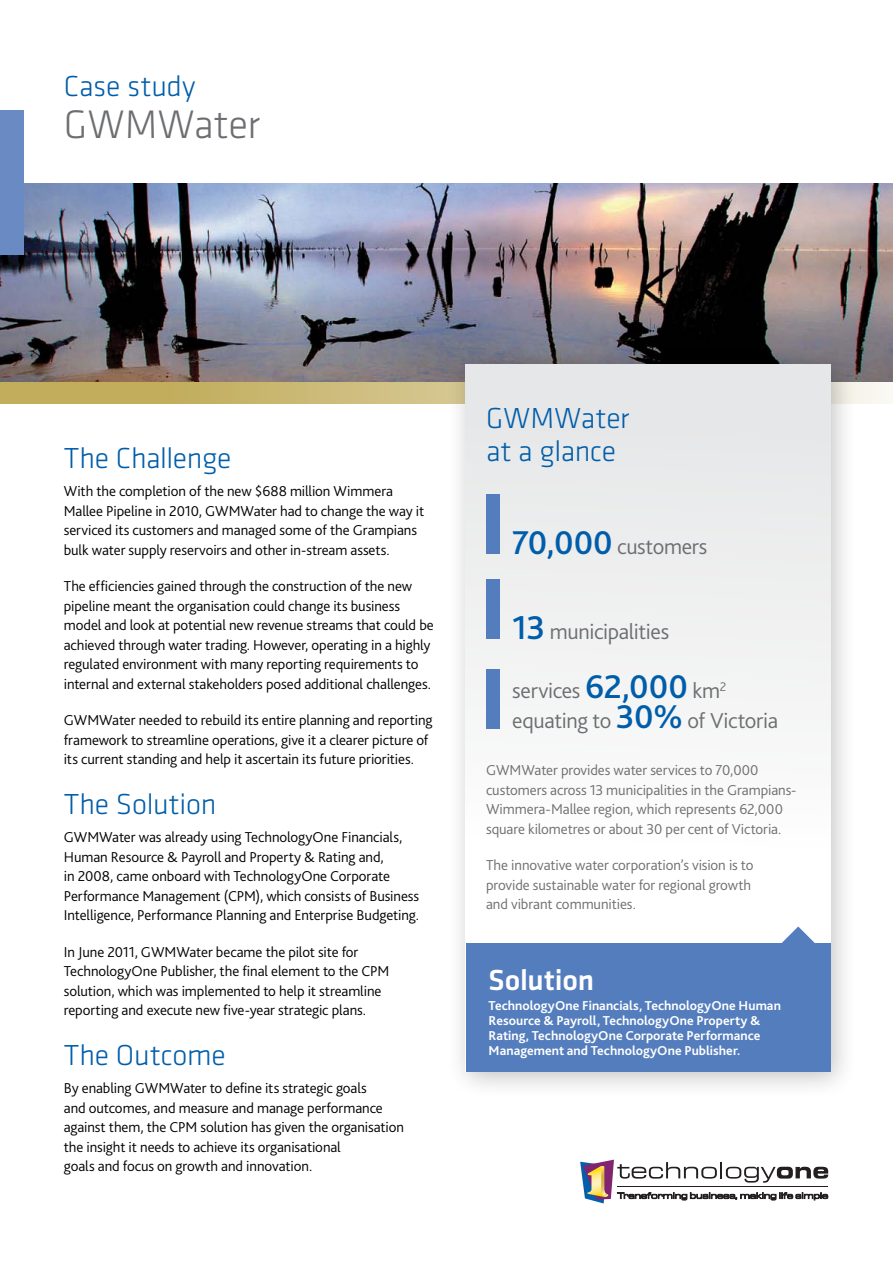
<style>
.page{position:relative;width:893px;height:1263px;background:#fff}
.page>*{position:absolute;margin:0;border:0;box-sizing:border-box;transform-origin:0 0}
.t1{font:300 41.25px "Klavika";letter-spacing:-.005em;color:#6d6e71}
.t2{font:300 30px/33px "Klavika";letter-spacing:-.01em;color:#005daa}
.t3{font:500 30px "Klavika";letter-spacing:-.01em;color:#fff}
.t4{font:300 22.5px/30px "Bliss 2";letter-spacing:-.015em;color:#6d6e71}
.t5{font:300 15px/19.5px "Bliss 2";letter-spacing:-.005em;color:#000}
.t6{font:300 15px/19.5px "Bliss 2";letter-spacing:-.005em;color:#6d6e71}
.t7{font:700 13.5px/15px "Bliss 2";letter-spacing:.005em;color:#fff}
.s1{font-weight:500;font-size:34.5px;color:#005daa}
</style>
<div class="page">
<img style="left:0;top:184px;width:893px;height:199px">
<svg style="left:0;top:383px;width:893px;height:21px;background:#cab975"></svg>
<svg style="left:580px;top:1159px;width:248px;height:44px"></svg>
<div style="left:0;top:111px;width:23px;height:144px;background:#6a8ac4"></div>
<div style="left:446px;top:345px;width:412px;height:754px;background:#000;opacity:.25"></div>
<div style="left:466px;top:364px;width:364px;height:707px;background:linear-gradient(to right,#f3f3f4,#f2f3f3)"></div>
<div style="left:466px;top:943px;width:364px;height:128px;background:#547dbd"></div>
<svg style="left:782px;top:926px;width:32px;height:17px"></svg>
<div style="left:486px;top:669px;width:14px;height:60px;background:#547dbd"></div>
<div style="left:486px;top:579px;width:14px;height:60px;background:#547dbd"></div>
<div style="left:486px;top:494px;width:14px;height:59px;background:#547dbd"></div>
<h2 class="t2" style="left:64px;top:70px;width:133px">Case study</h2>
<h1 class="t1" style="left:64px;top:100px;width:198px">GWMWater</h1>
<h2 class="t2" style="left:64px;top:441px;width:169px">The Challenge</h2>
<p class="t5" style="left:64px;top:481px;width:362px">With the completion of the new $688 million Wimmera Mallee Pipeline in 2010, GWMWater had to change the way it serviced its customers and managed some of the Grampians bulk water supply reservoirs and other in-stream assets.</p>
<p class="t5" style="left:64px;top:576px;width:371px">The efficiencies gained through the construction of the new pipeline meant the organisation could change its business model and look at potential new revenue streams that could be achieved through water trading. However, operating in a highly regulated environment with many reporting requirements to internal and external stakeholders posed additional challenges.</p>
<p class="t5" style="left:64px;top:710px;width:370px">GWMWater needed to rebuild its entire planning and reporting framework to streamline operations, give it a clearer picture of its current standing and help it ascertain its future priorities.</p>
<h2 class="t2" style="left:64px;top:787px;width:154px">The Solution</h2>
<p class="t5" style="left:64px;top:827px;width:357px">GWMWater was already using TechnologyOne Financials, Human Resource &amp; Payroll and Property &amp; Rating and,<br>in 2008, came onboard with TechnologyOne Corporate Performance Management (CPM), which consists of Business Intelligence, Performance Planning and Enterprise Budgeting.</p>
<p class="t5" style="left:64px;top:941px;width:327px">In June 2011, GWMWater became the pilot site for TechnologyOne Publisher, the final element to the CPM solution, which was implemented to help it streamline reporting and execute new five-year strategic plans.</p>
<h2 class="t2" style="left:64px;top:1038px;width:163px">The Outcome</h2>
<p class="t5" style="left:64px;top:1078px;width:342px">By enabling GWMWater to define its strategic goals<br>and outcomes, and measure and manage performance against them, the CPM solution has given the organisation the insight it needs to achieve its organisational<br>goals and focus on growth and innovation.</p>
<h2 class="t2" style="left:486px;top:401px;width:145px">GWMWater at a glance</h2>
<h3 class="t4" style="left:512px;top:530px;width:197px"><span class="s1">70,000</span> customers</h3>
<h3 class="t4" style="left:512px;top:616px;width:158px"><span class="s1">13</span> municipalities</h3>
<h3 class="t4" style="left:512px;top:675px;width:267px">services <span class="s1">62,000</span> km<sup>2 </sup>equating to <span class="s1">30%</span> of Victoria</h3>
<p class="t6" style="left:486px;top:760px;width:312px">GWMWater provides water services to 70,000 customers across 13 municipalities in the Grampians-Wimmera-Mallee region, which represents 62,000 square kilometres or about 30 per cent of Victoria.</p>
<p class="t6" style="left:486px;top:855px;width:269px">The innovative water corporation’s vision is to provide sustainable water for regional growth and vibrant communities.</p>
<h2 class="t3" style="left:489px;top:959px;width:107px">Solution</h2>
<p class="t7" style="left:489px;top:998px;width:294px">TechnologyOne Financials, TechnologyOne Human Resource &amp; Payroll, TechnologyOne Property &amp; Rating, TechnologyOne Corporate Performance Management and TechnologyOne Publisher.</p>
</div>
